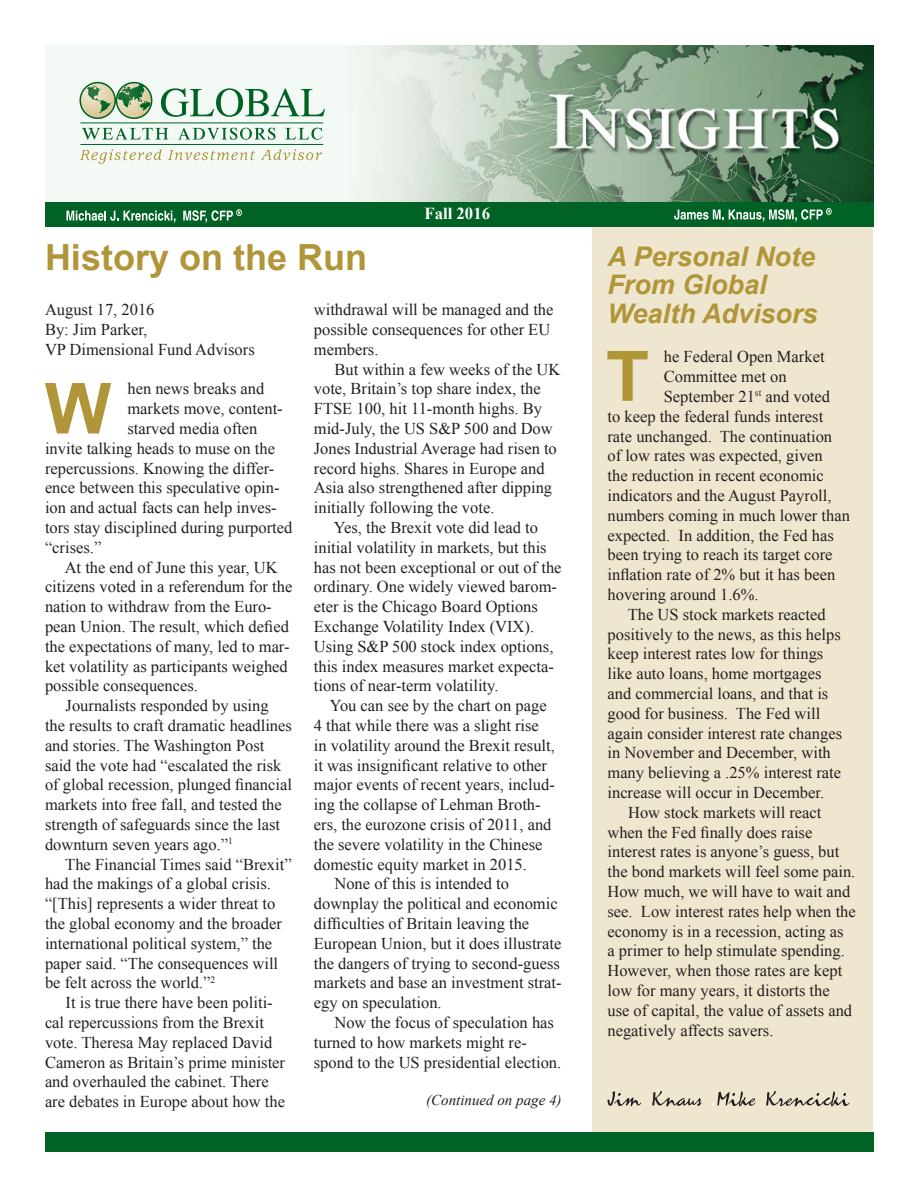
<style>
.page{position:relative;width:918px;height:1188px;background:#fff}
.page>*{position:absolute;margin:0;border:0;box-sizing:border-box;transform-origin:0 0}
.t1{font:700 36px "Arial";color:#b19539}
.t2{font:italic 700 27px "Arial";color:#b19539}
.t3{font:700 16.8px "Times New Roman";color:#fff}
.t4{font:16.5px/19.8px "Times New Roman";color:#231f20}
.t5{font:italic 15px "Times New Roman";color:#231f20}
</style>
<div class="page">
<div style="left:592px;top:226px;width:281px;height:910px;background:#eee6ce"></div>
<div style="left:45px;top:1132px;width:828px;height:20px;background:#006224"></div>
<img style="left:45px;top:45px;width:828px;height:157px">
<div style="left:45px;top:202px;width:828px;height:25px;background:#006224"></div>
<svg style="left:161px;top:88px;width:164px;height:29px"></svg>
<svg style="left:82px;top:128px;width:87px;height:12px"></svg>
<svg style="left:178px;top:128px;width:98px;height:12px"></svg>
<svg style="left:285px;top:128px;width:37px;height:12px"></svg>
<hr style="left:80px;top:144px;width:243px;height:1px;background:#006224">
<hr style="left:80px;top:123px;width:243px;height:1px;background:#006224">
<svg style="left:79px;top:81px;width:74px;height:39px"></svg>
<svg style="left:80px;top:149px;width:82px;height:15px"></svg>
<svg style="left:168px;top:150px;width:88px;height:10px"></svg>
<svg style="left:262px;top:149px;width:60px;height:11px"></svg>
<svg style="left:66px;top:211px;width:110px;height:12px"></svg>
<svg style="left:183px;top:209px;width:59px;height:14px"></svg>
<svg style="left:674px;top:208px;width:158px;height:14px"></svg>
<svg style="left:608px;top:1091px;width:94px;height:15px"></svg>
<svg style="left:712px;top:1091px;width:138px;height:15px"></svg>
<svg style="left:45px;top:383px;width:66px;height:51px"></svg>
<svg style="left:607px;top:351px;width:41px;height:50px"></svg>
<p class="t3" style="left:425px;top:202px;width:67px">Fall 2016</p>
<p class="t1" style="left:45px;top:234px;width:324px">History on the Run</p>
<p class="t2" style="left:608px;top:238px;width:209px">A Personal Note</p>
<p class="t2" style="left:608px;top:267px;width:161px">From Global</p>
<p class="t4" style="left:45px;top:300px;width:111px">August 17, 2016</p>
<p class="t2" style="left:608px;top:295px;width:212px">Wealth Advisors</p>
<p class="t4" style="left:45px;top:319px;width:104px">By: Jim Parker,</p>
<p class="t4" style="left:45px;top:339px;width:211px">VP Dimensional Fund Advisors</p>
<p class="t4" style="left:127px;top:379px;width:138px">hen news breaks and</p>
<p class="t4" style="left:127px;top:399px;width:157px">markets move, content-</p>
<p class="t4" style="left:127px;top:418px;width:132px">starved media often</p>
<p class="t4" style="left:45px;top:438px;width:232px">invite talking heads to muse on the</p>
<p class="t4" style="left:45px;top:458px;width:231px">repercussions. Knowing the differ-</p>
<p class="t4" style="left:45px;top:478px;width:236px">ence between this speculative opin-</p>
<p class="t4" style="left:45px;top:498px;width:233px">ion and actual facts can help inves-</p>
<p class="t4" style="left:45px;top:517px;width:249px">tors stay disciplined during purported</p>
<p class="t4" style="left:45px;top:537px;width:58px">“crises.”</p>
<p class="t4" style="left:45px;top:557px;width:249px;text-indent:20px">At the end of June this year, UK citizens voted in a referendum for the nation to withdraw from the Euro&shy;pean Union. The result, which defied the expectations of many, led to mar&shy;ket volatility as participants weighed possible consequences.</p>
<p class="t4" style="left:45px;top:696px;width:249px;text-indent:21px">Journalists responded by using the results to craft dramatic headlines and stories. The Washington Post said the vote had “escalated the risk of global recession, plunged financial markets into free fall, and tested the strength of safeguards since the last downturn seven years ago.”<sup>1</sup></p>
<p class="t4" style="left:45px;top:854px;width:248px;text-indent:20px">The Financial Times said “Brexit” had the makings of a global crisis. “[This] represents a wider threat to the global economy and the broader international political system,” the paper said. “The consequences will be felt across the world.”<sup>2</sup></p>
<p class="t4" style="left:45px;top:993px;width:242px;text-indent:21px">It is true there have been politi&shy;cal repercussions from the Brexit vote. Theresa May replaced David Cameron as Britain’s prime minister and overhauled the cabinet. There are debates in Europe about how the</p>
<p class="t4" style="left:314px;top:300px;width:241px">withdrawal will be managed and the possible consequences for other EU members.</p>
<p class="t4" style="left:314px;top:359px;width:248px;text-indent:21px">But within a few weeks of the UK vote, Britain’s top share index, the FTSE 100, hit 11-month highs. By mid-July, the US S&amp;P 500 and Dow Jones Industrial Average had risen to record highs. Shares in Europe and Asia also strengthened after dipping initially following the vote.</p>
<p class="t4" style="left:314px;top:517px;width:249px;text-indent:20px">Yes, the Brexit vote did lead to initial volatility in markets, but this has not been exceptional or out of the ordinary. One widely viewed barom&shy;eter is the Chicago Board Options Exchange Volatility Index (VIX).<br>Using S&amp;P 500 stock index options, this index measures market expecta&shy;tions of near-term volatility.</p>
<p class="t4" style="left:314px;top:696px;width:243px;text-indent:16px">You can see by the chart on page 4 that while there was a slight rise in volatility around the Brexit result, it was insignificant relative to other major events of recent years, includ&shy;ing the collapse of Lehman Broth&shy;ers, the eurozone crisis of 2011, and the severe volatility in the Chinese domestic equity market in 2015.</p>
<p class="t4" style="left:314px;top:874px;width:249px;text-indent:21px">None of this is intended to downplay the political and economic difficulties of Britain leaving the European Union, but it does illustrate the dangers of trying to second-guess markets and base an investment strat&shy;egy on speculation.</p>
<p class="t4" style="left:314px;top:1012px;width:249px;text-indent:21px">Now the focus of speculation has turned to how markets might re&shy;spond to the US presidential election.</p>
<p class="t4" style="left:664px;top:347px;width:162px">he Federal Open Market</p>
<p class="t4" style="left:664px;top:367px;width:124px">Committee met on</p>
<p class="t4" style="left:664px;top:386px;width:168px">September 21<sup>st</sup> and voted</p>
<p class="t4" style="left:608px;top:406px;width:217px">to keep the federal funds interest</p>
<p class="t4" style="left:608px;top:426px;width:226px">rate unchanged. The continuation</p>
<p class="t4" style="left:608px;top:446px;width:217px">of low rates was expected, given</p>
<p class="t4" style="left:608px;top:466px;width:218px">the reduction in recent economic</p>
<p class="t4" style="left:608px;top:485px;width:226px">indicators and the August Payroll,</p>
<p class="t4" style="left:608px;top:505px;width:244px">numbers coming in much lower than</p>
<p class="t4" style="left:608px;top:525px;width:228px">expected. In addition, the Fed has</p>
<p class="t4" style="left:608px;top:545px;width:227px">been trying to reach its target core</p>
<p class="t4" style="left:608px;top:565px;width:229px">inflation rate of 2% but it has been</p>
<p class="t4" style="left:608px;top:584px;width:153px">hovering around 1.6%.</p>
<p class="t4" style="left:608px;top:604px;width:236px;text-indent:20px">The US stock markets reacted positively to the news, as this helps keep interest rates low for things like auto loans, home mortgages and commercial loans, and that is good for business. The Fed will again consider interest rate changes in November and December, with many believing a .25% interest rate increase will occur in December.</p>
<p class="t4" style="left:608px;top:802px;width:250px;text-indent:21px">How stock markets will react when the Fed finally does raise interest rates is anyone’s guess, but the bond markets will feel some pain.<br>How much, we will have to wait and see. Low interest rates help when the economy is in a recession, acting as<br>a primer to help stimulate spending.<br>However, when those rates are kept low for many years, it distorts the use of capital, the value of assets and negatively affects savers.</p>
<p class="t5" style="left:426px;top:1090px;width:137px">(Continued on page 4)</p>
</div>
